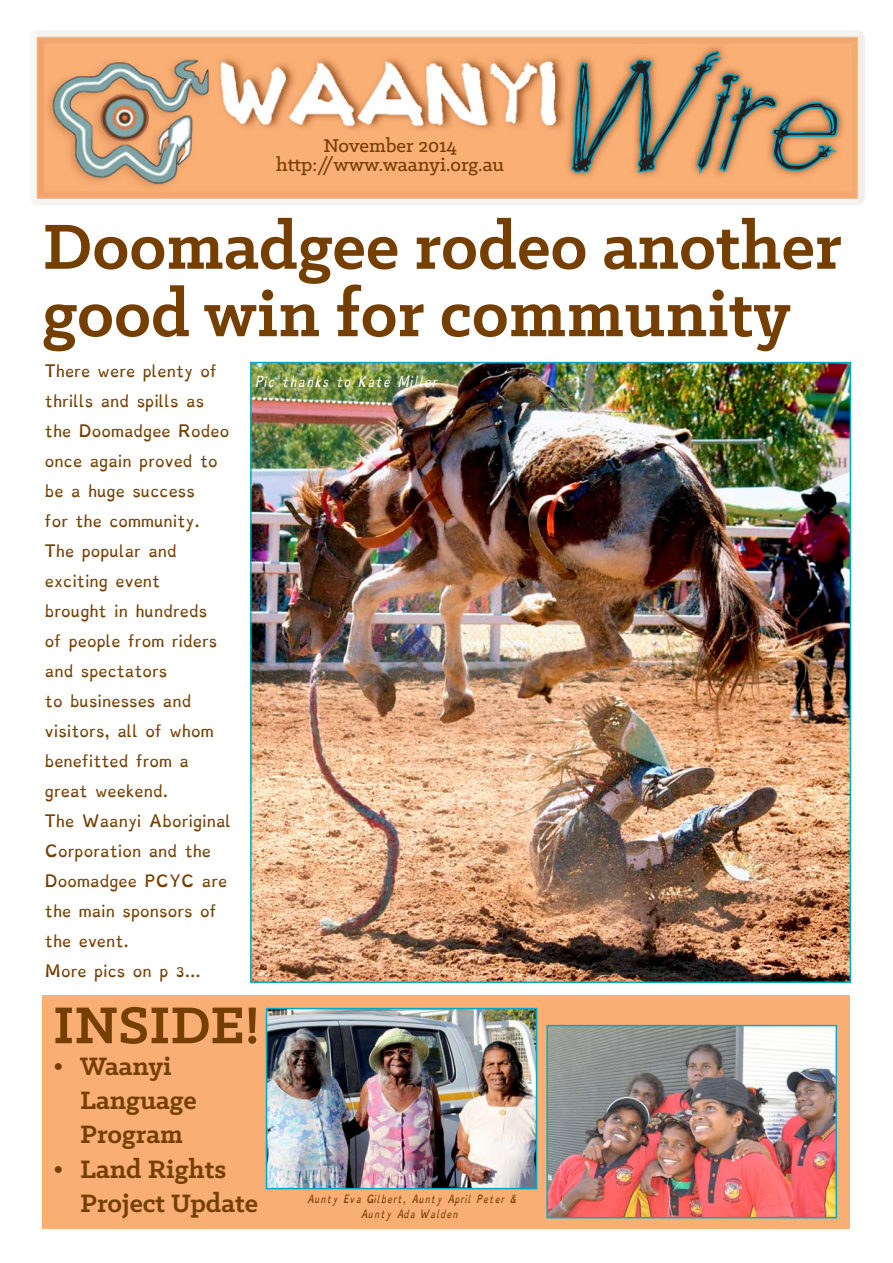
<style>
.page{position:relative;width:893px;height:1263px;background:#fff}
.page>*{position:absolute;margin:0;border:0;box-sizing:border-box;transform-origin:0 0}
.Heads{font:700 72px/67.5px "Klinic Slab";color:#753f02}
.Heads-2{font:700 58.5px "Klinic Slab";color:#753f02}
.Heads-3{font:700 28.5px/34.2px "Klinic Slab";color:#753f02}
.t1{font:500 21px "Klinic Slab";color:#753f02}
.Text{font:13.5px "Dyslexie";color:#753f02}
.Text-2{font:italic 12px "Dyslexie";color:#fff}
.Text-3{font:italic 9px/15px "Dyslexie";color:#753f02;text-align:center}
</style>
<div class="page">
<div style="left:43px;top:995px;width:807px;height:234px;background:#f9ae74"></div>
<img style="left:549px;top:1028px;width:285px;height:187px">
<div style="left:546px;top:1025px;width:291px;height:193px;border:2px solid #03aac7"></div>
<img style="left:32px;top:30px;width:833px;height:175px">
<img style="left:269px;top:1011px;width:265px;height:175px">
<div style="left:266px;top:1008px;width:271px;height:181px;border:2px solid #03aac7"></div>
<img style="left:253px;top:365px;width:595px;height:615px">
<p class="t1" style="left:323px;top:132px;width:135px">November 2014</p>
<p class="t1" style="left:276px;top:151px;width:230px">http://www.waanyi.org.au</p>
<p class="Heads" style="left:43px;top:211px;width:801px">Doomadgee rodeo another good win for community</p>
<p class="Text" style="left:45px;top:361px;width:173px">There were plenty of</p>
<p class="Text" style="left:45px;top:391px;width:161px">thrills and spills as</p>
<p class="Text" style="left:45px;top:421px;width:186px">the Doomadgee Rodeo</p>
<p class="Text" style="left:45px;top:451px;width:174px">once again proved to</p>
<p class="Text" style="left:45px;top:481px;width:151px">be a huge success</p>
<p class="Text" style="left:45px;top:511px;width:156px">for the community.</p>
<p class="Text" style="left:45px;top:541px;width:134px">The popular and</p>
<p class="Text" style="left:45px;top:571px;width:117px">exciting event</p>
<p class="Text" style="left:45px;top:601px;width:164px">brought in hundreds</p>
<p class="Text" style="left:45px;top:631px;width:174px">of people from riders</p>
<p class="Text" style="left:45px;top:661px;width:124px">and spectators</p>
<p class="Text" style="left:45px;top:691px;width:148px">to businesses and</p>
<p class="Text" style="left:45px;top:721px;width:170px">visitors, all of whom</p>
<p class="Text" style="left:45px;top:751px;width:146px">benefitted from a</p>
<p class="Text" style="left:45px;top:781px;width:125px">great weekend.</p>
<p class="Text" style="left:45px;top:811px;width:188px">The Waanyi Aboriginal</p>
<p class="Text" style="left:45px;top:841px;width:168px">Corporation and the</p>
<p class="Text" style="left:45px;top:871px;width:184px">Doomadgee PCYC are</p>
<p class="Text" style="left:45px;top:901px;width:173px">the main sponsors of</p>
<p class="Text" style="left:45px;top:931px;width:85px">the event.</p>
<p class="Text" style="left:45px;top:961px;width:158px">More pics on p 3...</p>
<p class="Text-2" style="left:255px;top:371px;width:184px">Pic thanks to Kate Miller</p>
<p class="Heads-2" style="left:53px;top:987px;width:208px">INSIDE!</p>
<p class="Heads-3" style="left:80px;top:1048px;width:118px;text-indent:-27px">• Waanyi<br>Language<br>Program</p>
<p class="Heads-3" style="left:80px;top:1151px;width:179px;text-indent:-27px">• Land Rights<br>Project Update</p>
<p class="Text-3" style="left:307px;top:1191px;width:211px">Aunty Eva Gilbert, Aunty April Peter &amp;<br>Aunty Ada Walden</p>
</div>
